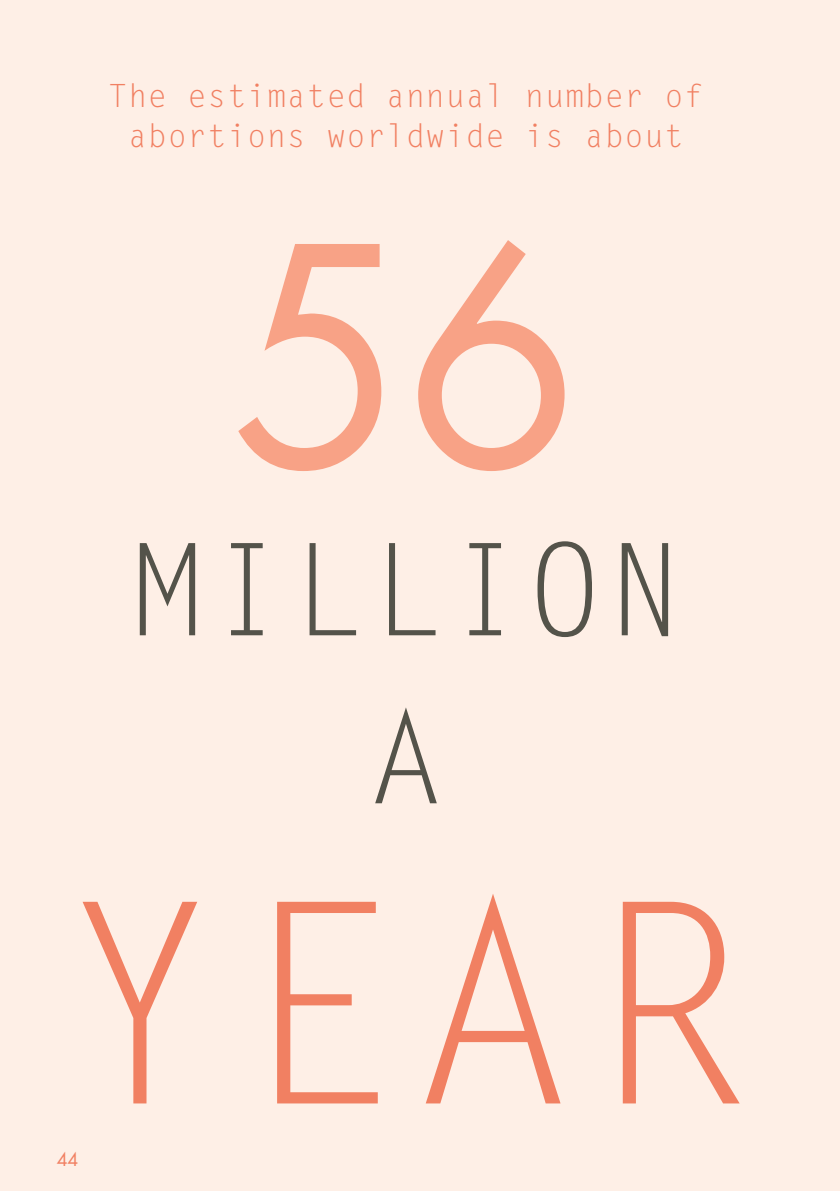
<style>
.page{position:relative;width:840px;height:1191px;background:#fff}
.page>*{position:absolute;margin:0;border:0;box-sizing:border-box;transform-origin:0 0}
.t1{font:296px "Futura";color:#f8a286;scale:.95 1}
.t2{font:280px "Letter Gothic Std";color:#f18062}
.t3{font:128px/168px "Letter Gothic Std";letter-spacing:.02em;color:#54534a;text-align:center}
.t4{font:32px/40px "Letter Gothic Std";letter-spacing:.02em;color:#f18062;text-align:center}
.t5{font:18px "Futura";color:#f18062}
</style>
<div class="page">
<div style="left:0;top:0;width:839px;height:1191px;background:#feefe6"></div>
<p class="t4" style="left:108px;top:77px;width:596px">The estimated annual number of abortions worldwide is about</p>
<h1 class="t1" style="left:232px;top:154px;width:366px">56</h1>
<h3 class="t3" style="left:129px;top:510px;width:554px">MILLION<br>A</h3>
<h2 class="t2" style="left:61px;top:843px;width:639px">year</h2>
<p class="t5" style="left:57px;top:1147px;width:23px">44</p>
</div>
